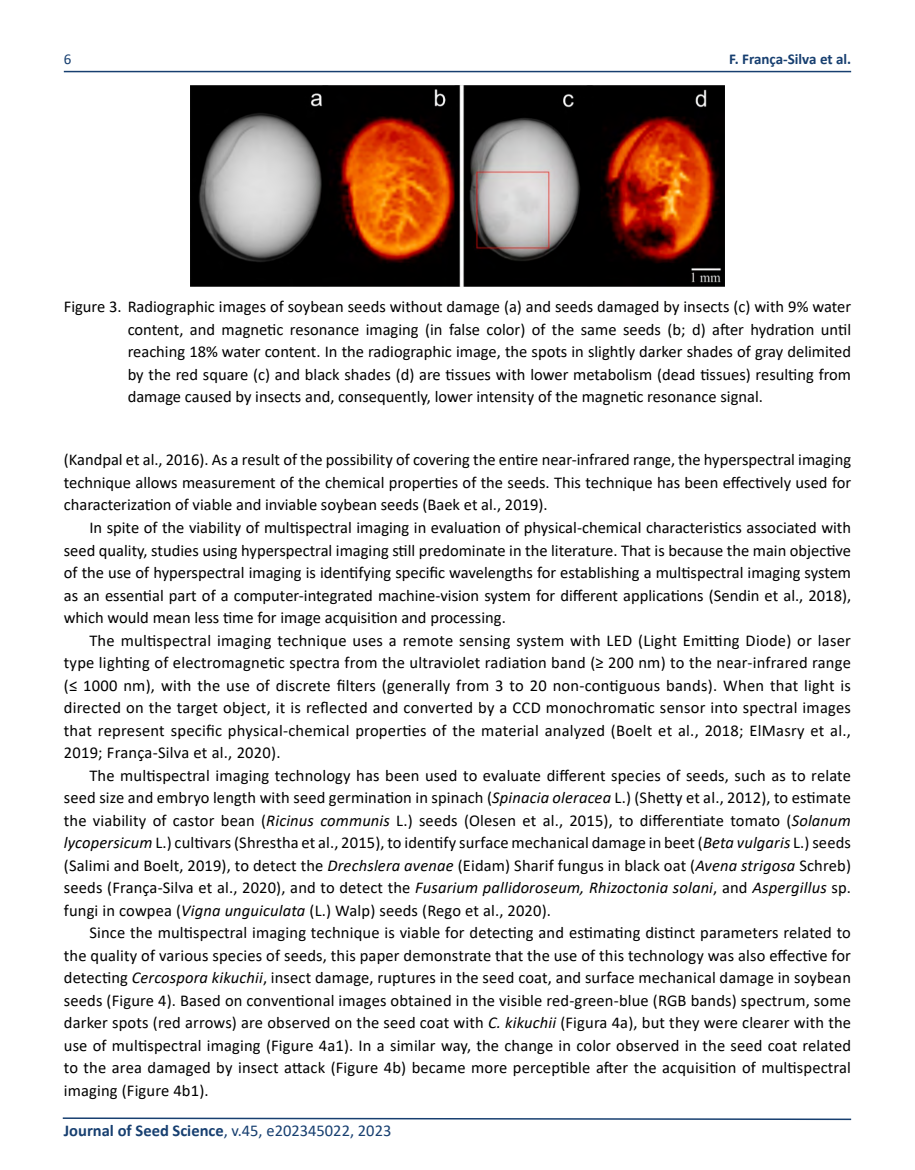
<style>
.page{position:relative;width:915px;height:1170px;background:#fff}
.page>*{position:absolute;margin:0;border:0;box-sizing:border-box;transform-origin:0 0}
.t1{font:16.5px/22.5px "Calibri";color:#000;text-align:justify}
.t2{font:16.5px "Calibri";color:#173f70}
.t3{font:700 15px "Calibri";color:#173f70}
.t4{font:15px "Calibri";color:#173f70}
.s1{font-style:italic}
.s2{font-weight:700}
</style>
<div class="page">
<svg style="left:62px;top:1117px;width:790px;height:3px"></svg>
<hr style="left:64px;top:71px;width:786px;height:1px;background:#173f70">
<img style="left:190px;top:85px;width:534px;height:201px">
<p class="t4" style="left:64px;top:48px;width:9px">6</p>
<p class="t3" style="left:728px;top:48px;width:123px">F. França-Silva et al.</p>
<p class="t1" style="left:128px;top:295px;width:724px;text-indent:-64px">Figure 3. Radiographic images of soybean seeds without damage (a) and seeds damaged by insects (c) with 9% water content, and magnetic resonance imaging (in false color) of the same seeds (b; d) after hydration until reaching 18% water content. In the radiographic image, the spots in slightly darker shades of gray delimited by the red square (c) and black shades (d) are tissues with lower metabolism (dead tissues) resulting from damage caused by insects and, consequently, lower intensity of the magnetic resonance signal.</p>
<p class="t1" style="left:64px;top:448px;width:788px">(Kandpal et al., 2016). As a result of the possibility of covering the entire near-infrared range, the hyperspectral imaging technique allows measurement of the chemical properties of the seeds. This technique has been effectively used for characterization of viable and inviable soybean seeds (Baek et al., 2019).</p>
<p class="t1" style="left:64px;top:516px;width:788px;text-indent:26px">In spite of the viability of multispectral imaging in evaluation of physical-chemical characteristics associated with seed quality, studies using hyperspectral imaging still predominate in the literature. That is because the main objective of the use of hyperspectral imaging is identifying specific wavelengths for establishing a multispectral imaging system as an essential part of a computer-integrated machine-vision system for different applications (Sendin et al., 2018), which would mean less time for image acquisition and processing.</p>
<p class="t1" style="left:64px;top:628px;width:788px;text-indent:26px">The multispectral imaging technique uses a remote sensing system with LED (Light Emitting Diode) or laser type lighting of electromagnetic spectra from the ultraviolet radiation band (≥ 200 nm) to the near-infrared range (≤ 1000 nm), with the use of discrete filters (generally from 3 to 20 non-contiguous bands). When that light is directed on the target object, it is reflected and converted by a CCD monochromatic sensor into spectral images that represent specific physical-chemical properties of the material analyzed (Boelt et al., 2018; ElMasry et al., 2019; França-Silva et al., 2020).</p>
<p class="t1" style="left:64px;top:763px;width:788px;text-indent:26px">The multispectral imaging technology has been used to evaluate different species of seeds, such as to relate seed size and embryo length with seed germination in spinach (<span class="s1">Spinacia oleracea</span> L.) (Shetty et al., 2012), to estimate the viability of castor bean (<span class="s1">Ricinus communis</span> L.) seeds (Olesen et al., 2015), to differentiate tomato (<span class="s1">Solanum lycopersicum</span> L.) cultivars (Shrestha et al., 2015), to identify surface mechanical damage in beet (<span class="s1">Beta vulgaris</span> L.) seeds (Salimi and Boelt, 2019), to detect the <span class="s1">Drechslera avenae</span> (Eidam) Sharif fungus in black oat (<span class="s1">Avena strigosa</span> Schreb) seeds (França-Silva et al., 2020), and to detect the <span class="s1">Fusarium pallidoroseum, Rhizoctonia solani</span>, and <span class="s1">Aspergillus</span> sp. fungi in cowpea (<span class="s1">Vigna unguiculata</span> (L.) Walp) seeds (Rego et al., 2020).</p>
<p class="t1" style="left:64px;top:921px;width:788px;text-indent:26px">Since the multispectral imaging technique is viable for detecting and estimating distinct parameters related to the quality of various species of seeds, this paper demonstrate that the use of this technology was also effective for detecting <span class="s1">Cercospora kikuchii</span>, insect damage, ruptures in the seed coat, and surface mechanical damage in soybean seeds (Figure 4). Based on conventional images obtained in the visible red-green-blue (RGB bands) spectrum, some darker spots (red arrows) are observed on the seed coat with <span class="s1">C. kikuchii</span> (Figura 4a), but they were clearer with the use of multispectral imaging (Figure 4a1). In a similar way, the change in color observed in the seed coat related to the area damaged by insect attack (Figure 4b) became more perceptible after the acquisition of multispectral imaging (Figure 4b1).</p>
<p class="t2" style="left:64px;top:1118px;width:329px"><span class="s2">Journal of Seed Science</span>, v.45, e202345022, 2023</p>
</div>
